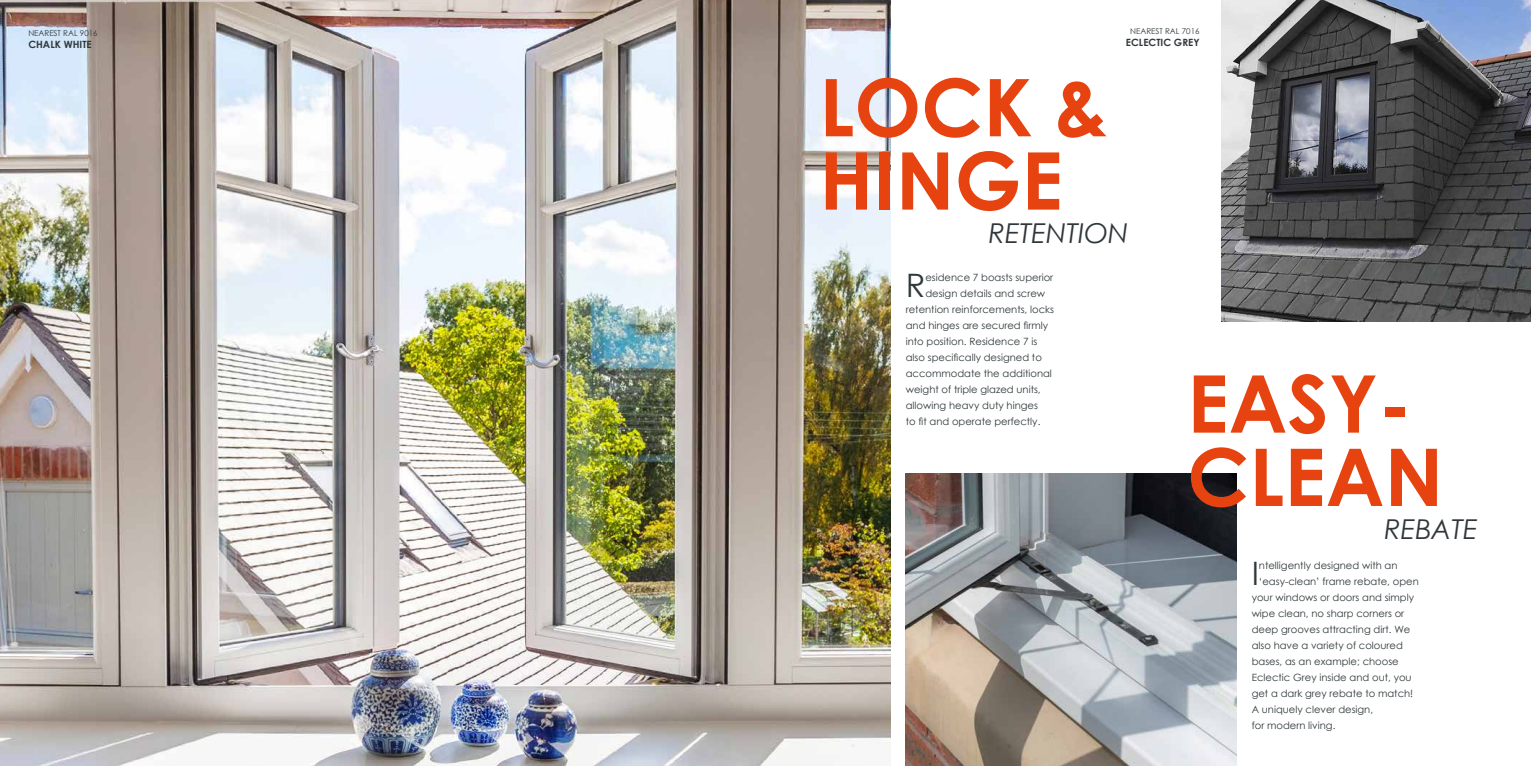
<style>
.page{position:relative;width:1531px;height:766px;background:#fff}
.page>*{position:absolute;margin:0;border:0;box-sizing:border-box;transform-origin:0 0}
.t1{font:700 79.5px/73.3px "Century Gothic";color:#e74310}
.t2{font:32.3px "Century Gothic";color:#30383b}
.t3{font:italic 27.4px "Century Gothic";color:#30383b}
.t4{font:10px "Century Gothic";color:#30383b}
.t5{font:700 10px "Century Gothic";color:#30383b}
.t6{font:8px "Century Gothic";color:#30383b}
</style>
<div class="page">
<img style="left:906px;top:473px;width:330px;height:292px">
<img style="left:0;top:0;width:890px;height:765px">
<img style="left:1221px;top:0;width:310px;height:321px">
<p class="t6" style="left:28px;top:27px;width:71px">NEAREST RAL 9016</p>
<p class="t5" style="left:28px;top:37px;width:65px">CHALK WHITE</p>
<h1 class="t1" style="left:819px;top:67px;width:291px">LOCK &amp;<br>HINGE</h1>
<p class="t6" style="left:1130px;top:26px;width:71px">NEAREST RAL 7016</p>
<p class="t5" style="left:1126px;top:35px;width:75px">ECLECTIC GREY</p>
<h3 class="t3" style="left:988px;top:213px;width:141px">RETENTION</h3>
<h2 class="t2" style="left:906px;top:263px;width:21px">R</h2>
<p class="t4" style="left:925px;top:270px;width:129px">esidence 7 boasts superior</p>
<p class="t4" style="left:925px;top:286px;width:121px">design details and screw</p>
<p class="t4" style="left:906px;top:302px;width:150px">retention reinforcements, locks</p>
<p class="t4" style="left:906px;top:318px;width:144px">and hinges are secured firmly</p>
<p class="t4" style="left:906px;top:334px;width:133px">into position. Residence 7 is</p>
<p class="t4" style="left:906px;top:350px;width:138px">also specifically designed to</p>
<p class="t4" style="left:906px;top:366px;width:148px">accommodate the additional</p>
<p class="t4" style="left:906px;top:382px;width:136px">weight of triple glazed units,</p>
<p class="t4" style="left:906px;top:398px;width:134px">allowing heavy duty hinges</p>
<p class="t4" style="left:906px;top:414px;width:136px">to fit and operate perfectly.</p>
<h1 class="t1" style="left:1187px;top:363px;width:258px">EASY-<br>CLEAN</h1>
<h3 class="t3" style="left:1384px;top:510px;width:95px">REBATE</h3>
<h2 class="t2" style="left:1251px;top:551px;width:9px">I</h2>
<p class="t4" style="left:1259px;top:558px;width:140px">ntelligently designed with an</p>
<p class="t4" style="left:1259px;top:574px;width:161px">‘easy-clean’ frame rebate, open</p>
<p class="t4" style="left:1251px;top:590px;width:164px">your windows or doors and simply</p>
<p class="t4" style="left:1251px;top:606px;width:154px">wipe clean, no sharp corners or</p>
<p class="t4" style="left:1251px;top:622px;width:160px">deep grooves attracting dirt. We</p>
<p class="t4" style="left:1251px;top:638px;width:153px">also have a variety of coloured</p>
<p class="t4" style="left:1251px;top:654px;width:149px">bases, as an example; choose</p>
<p class="t4" style="left:1251px;top:670px;width:161px">Eclectic Grey inside and out, you</p>
<p class="t4" style="left:1251px;top:686px;width:163px">get a dark grey rebate to match!</p>
<p class="t4" style="left:1251px;top:702px;width:123px">A uniquely clever design,</p>
<p class="t4" style="left:1251px;top:718px;width:85px">for modern living.</p>
</div>
